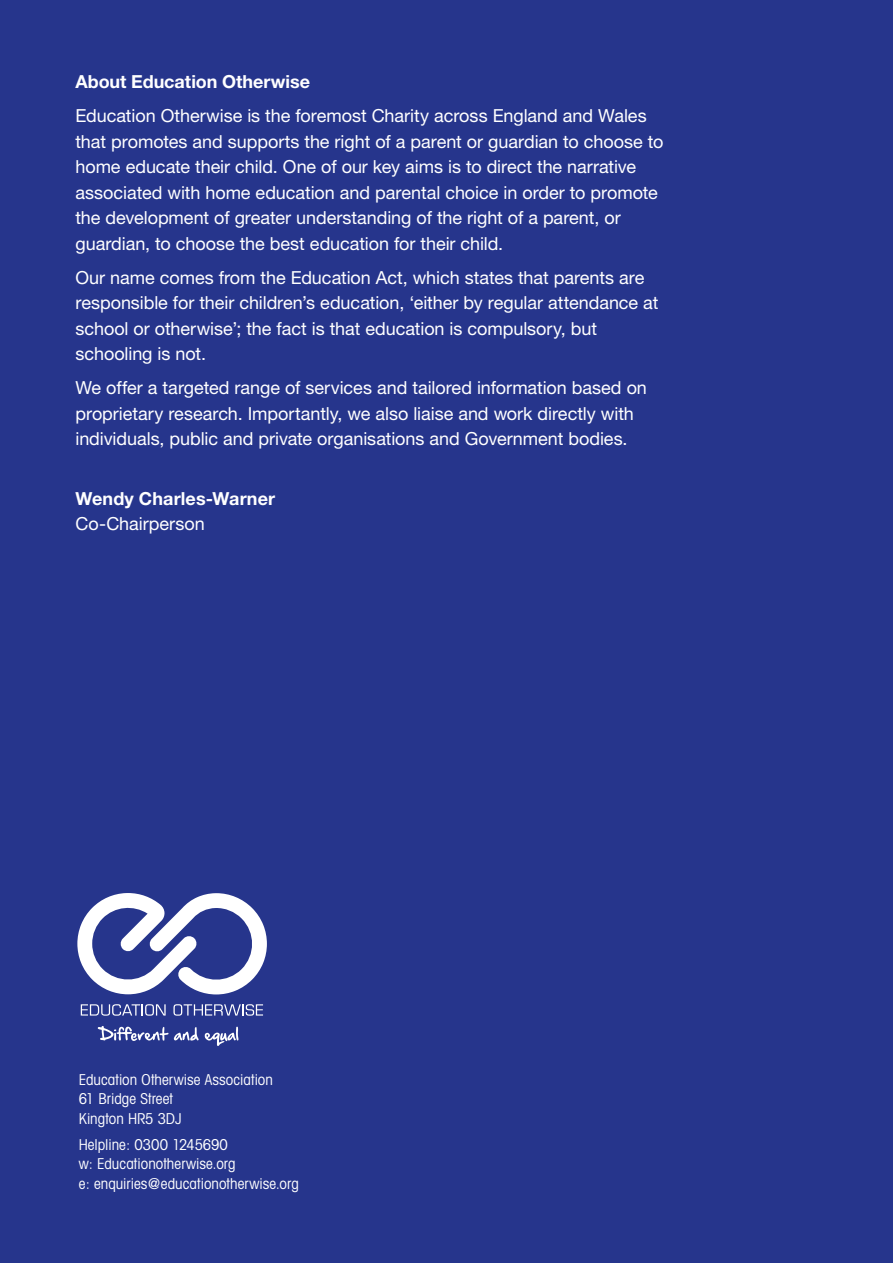
<style>
.page{position:relative;width:893px;height:1263px;background:#26358c}
.page>*{position:absolute;margin:0;border:0;box-sizing:border-box;transform-origin:0 0}
.Back_cover_blurb{font:18px/25.5px "Helvetica Neue LT Std";letter-spacing:-.005em;color:#fff}
.Back_cover_blurb-2{font:700 18px/25.5px "Helvetica Neue LT Std";letter-spacing:.005em;color:#fff}
.t1{font:condensed 15px "Avant Garde";letter-spacing:.005em;color:#fff}
.s1{font-weight:400}
</style>
<div class="page">
<svg style="left:77px;top:893px;width:190px;height:101px"></svg>
<svg style="left:81px;top:1004px;width:85px;height:12px"></svg>
<svg style="left:173px;top:1004px;width:90px;height:12px"></svg>
<svg style="left:98px;top:1026px;width:70px;height:15px"></svg>
<svg style="left:174px;top:1027px;width:25px;height:13px"></svg>
<svg style="left:205px;top:1027px;width:33px;height:19px"></svg>
<h1 class="Back_cover_blurb-2" style="left:75px;top:69px;width:236px">About Education Otherwise</h1>
<p class="Back_cover_blurb" style="left:75px;top:103px;width:589px">Education Otherwise is the foremost Charity across England and Wales that promotes and supports the right of a parent or guardian to choose to home educate their child. One of our key aims is to direct the narrative associated with home education and parental choice in order to promote the development of greater understanding of the right of a parent, or guardian, to choose the best education for their child.</p>
<p class="Back_cover_blurb" style="left:75px;top:264px;width:585px">Our name comes from the Education Act, which states that parents are responsible for their children’s education, ‘either by regular attendance at school or otherwise’; the fact is that education is compulsory, but schooling is not.</p>
<p class="Back_cover_blurb" style="left:75px;top:375px;width:573px">We offer a targeted range of services and tailored information based on proprietary research. Importantly, we also liaise and work directly with individuals, public and private organisations and Government bodies.</p>
<p class="Back_cover_blurb-2" style="left:75px;top:485px;width:201px">Wendy Charles-Warner<br><span class="s1">Co-Chairperson</span></p>
<p class="t1" style="left:79px;top:1070px;width:196px">Education Otherwise Association</p>
<p class="t1" style="left:79px;top:1089px;width:96px">61 Bridge Street</p>
<p class="t1" style="left:79px;top:1109px;width:105px">Kington HR5 3DJ</p>
<p class="t1" style="left:79px;top:1135px;width:151px">Helpline: 0300 1245690</p>
<p class="t1" style="left:79px;top:1154px;width:158px">w: Educationotherwise.org</p>
<p class="t1" style="left:79px;top:1174px;width:222px">e: enquiries@educationotherwise.org</p>
</div>
